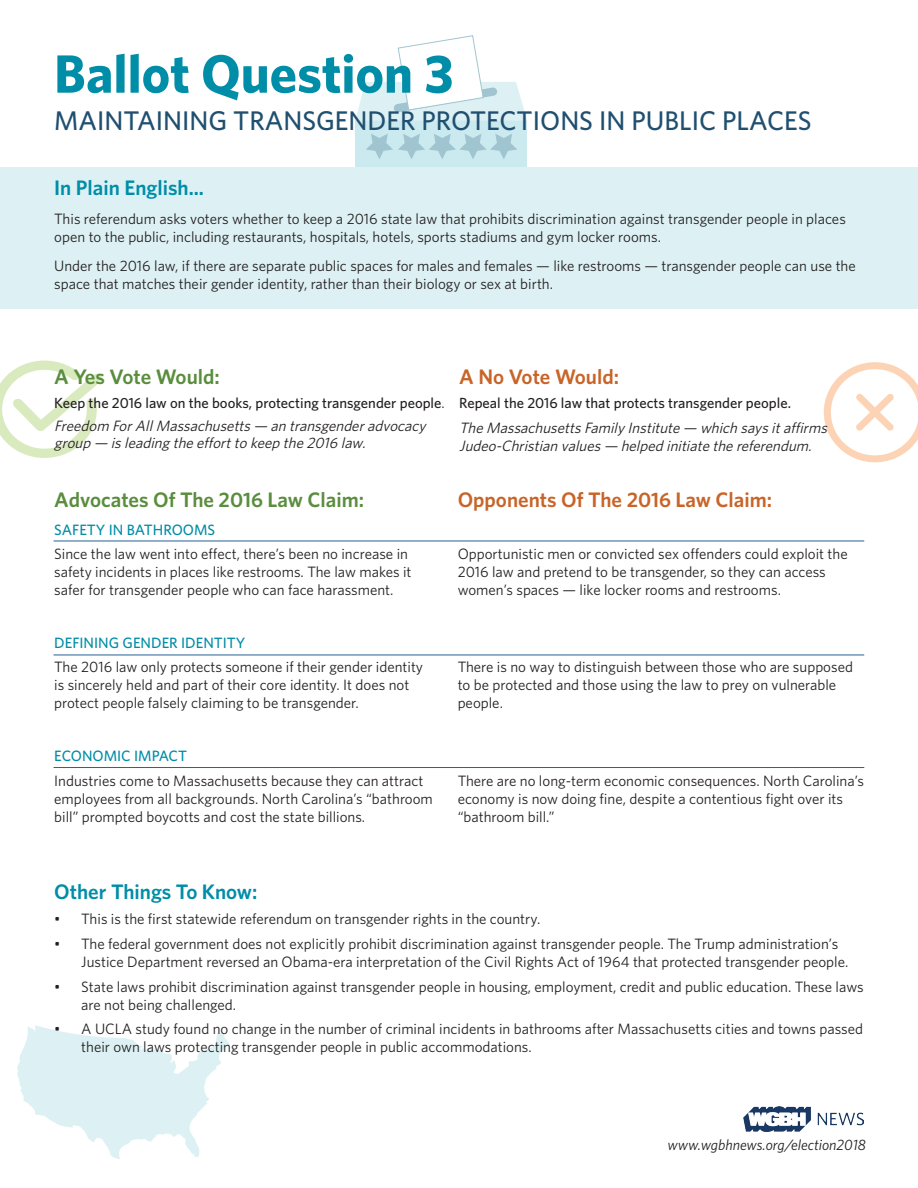
<style>
.page{position:relative;width:918px;height:1188px;background:#fff}
.page>*{position:absolute;margin:0;border:0;box-sizing:border-box;transform-origin:0 0}
.t1{font:700 54px "Whitney";color:#008da8}
.t2{font:500 27px "Whitney";color:#204f70}
.t3{font:600 21px "Whitney";color:#5a8d3e}
.t4{font:600 21px "Whitney";color:#c86428}
.t5{font:600 21px "Whitney";color:#008da8}
.t6{font:15px/18px "Whitney";color:#231f20}
.t7{font:italic 15px/16.5px "Whitney";color:#231f20}
.t8{font:500 15px "Whitney";color:#008da8}
.t9{font:italic 15px "Whitney";color:#231f20}
.t10{font:500 14.7px "Whitney";color:#231f20}
.s1{font-weight:400}
</style>
<div class="page">
<div style="left:0;top:167px;width:918px;height:141px;background:#ddf1f4"></div>
<div style="left:355px;top:121px;width:172px;height:46px;background:#caeaef"></div>
<svg style="left:355px;top:35px;width:172px;height:86px"></svg>
<svg style="left:366px;top:134px;width:151px;height:25px"></svg>
<svg style="left:17px;top:1025px;width:213px;height:134px"></svg>
<svg style="left:824px;top:362px;width:94px;height:100px"></svg>
<svg style="left:0;top:361px;width:102px;height:97px"></svg>
<hr style="left:54px;top:541px;width:810px;height:1px;background:#266092">
<hr style="left:54px;top:655px;width:810px;height:1px;background:#266092">
<hr style="left:54px;top:767px;width:810px;height:1px;background:#266092">
<img style="left:743px;top:1107px;width:121px;height:25px">
<p class="t1" style="left:54px;top:38px;width:401px">Ballot Question 3</p>
<p class="t2" style="left:54px;top:103px;width:759px">MAINTAINING TRANSGENDER PROTECTIONS IN PUBLIC PLACES</p>
<p class="t5" style="left:54px;top:174px;width:151px">In Plain English...</p>
<p class="t6" style="left:54px;top:209px;width:793px">This referendum asks voters whether to keep a 2016 state law that prohibits discrimination against transgender people in places open to the public, including restaurants, hospitals, hotels, sports stadiums and gym locker rooms.</p>
<p class="t6" style="left:54px;top:256px;width:803px">Under the 2016 law, if there are separate public spaces for males and females — like restrooms — transgender people can use the space that matches their gender identity, rather than their biology or sex at birth.</p>
<p class="t3" style="left:54px;top:363px;width:167px">A Yes Vote Would:</p>
<p class="t4" style="left:459px;top:363px;width:161px">A No Vote Would:</p>
<p class="t10" style="left:54px;top:393px;width:392px">Keep the 2016 law on the books, protecting transgender people<span class="s1">.</span></p>
<p class="t7" style="left:54px;top:417px;width:377px">Freedom ForAllMassachusetts— antransgenderadvocacy group— isleadingtheefforttokeepthe2016 law.</p>
<p class="t10" style="left:459px;top:393px;width:333px">Repeal the 2016 law that protects transgender people.</p>
<p class="t7" style="left:459px;top:418px;width:374px;line-height:18px">TheMassachusettsFamilyInstitute— whichsaysitaffirms<br>Judeo-Christianvalues— helpedinitiatethereferendum.</p>
<p class="t3" style="left:54px;top:485px;width:311px">Advocates Of The 2016 Law Claim:</p>
<p class="t4" style="left:458px;top:485px;width:316px">Opponents Of The 2016 Law Claim:</p>
<p class="t6" style="left:54px;top:544px;width:359px">Since the law went into effect, there’s been no increase in safety incidents in places like restrooms. The law makes it safer for transgender people who can face harassment.</p>
<p class="t6" style="left:458px;top:544px;width:392px">Opportunistic men or convicted sex offenders could exploit the<br>2016 law and pretend to be transgender, so they can access women’s spaces — like locker rooms and restrooms.</p>
<p class="t8" style="left:54px;top:520px;width:163px">SAFETY IN BATHROOMS</p>
<p class="t8" style="left:54px;top:633px;width:193px">DEFINING GENDER IDENTITY</p>
<p class="t6" style="left:54px;top:658px;width:370px">The 2016 law only protects someone if their gender identity is sincerely held and part of their core identity. It does not protect people falsely claiming to be transgender.</p>
<p class="t6" style="left:458px;top:658px;width:397px">There is no way to distinguish between those who are supposed to be protected and those using the law to prey on vulnerable people.</p>
<p class="t8" style="left:54px;top:746px;width:134px">ECONOMIC IMPACT</p>
<p class="t6" style="left:54px;top:771px;width:380px">Industries come to Massachusetts because they can attract employees from all backgrounds. North Carolina’s “bathroom bill” prompted boycotts and cost the state billions.</p>
<p class="t6" style="left:458px;top:771px;width:408px">There are no long-term economic consequences. North Carolina’s economy is now doing fine, despite a contentious fight over its “bathroom bill.”</p>
<p class="t5" style="left:54px;top:878px;width:205px">Other Things To Know:</p>
<p class="t6" style="left:54px;top:909px;width:488px">• This is the first statewide referendum on transgender rights in the country.</p>
<p class="t6" style="left:81px;top:934px;width:769px;text-indent:-27px">• The federal government does not explicitly prohibit discrimination against transgender people. The Trump administration’s<br>Justice Department reversed an Obama-era interpretation of the Civil Rights Act of 1964 that protected transgender people.</p>
<p class="t6" style="left:81px;top:977px;width:784px;text-indent:-27px">• State laws prohibit discrimination against transgender people in housing, employment, credit and public education. These laws are not being challenged.</p>
<p class="t6" style="left:81px;top:1020px;width:783px;text-indent:-27px">• A UCLA study found no change in the number of criminal incidents in bathrooms after Massachusetts cities and towns passed their own laws protecting transgender people in public accommodations.</p>
<p class="t9" style="left:667px;top:1135px;width:200px">www.wgbhnews.org/election2018</p>
</div>
